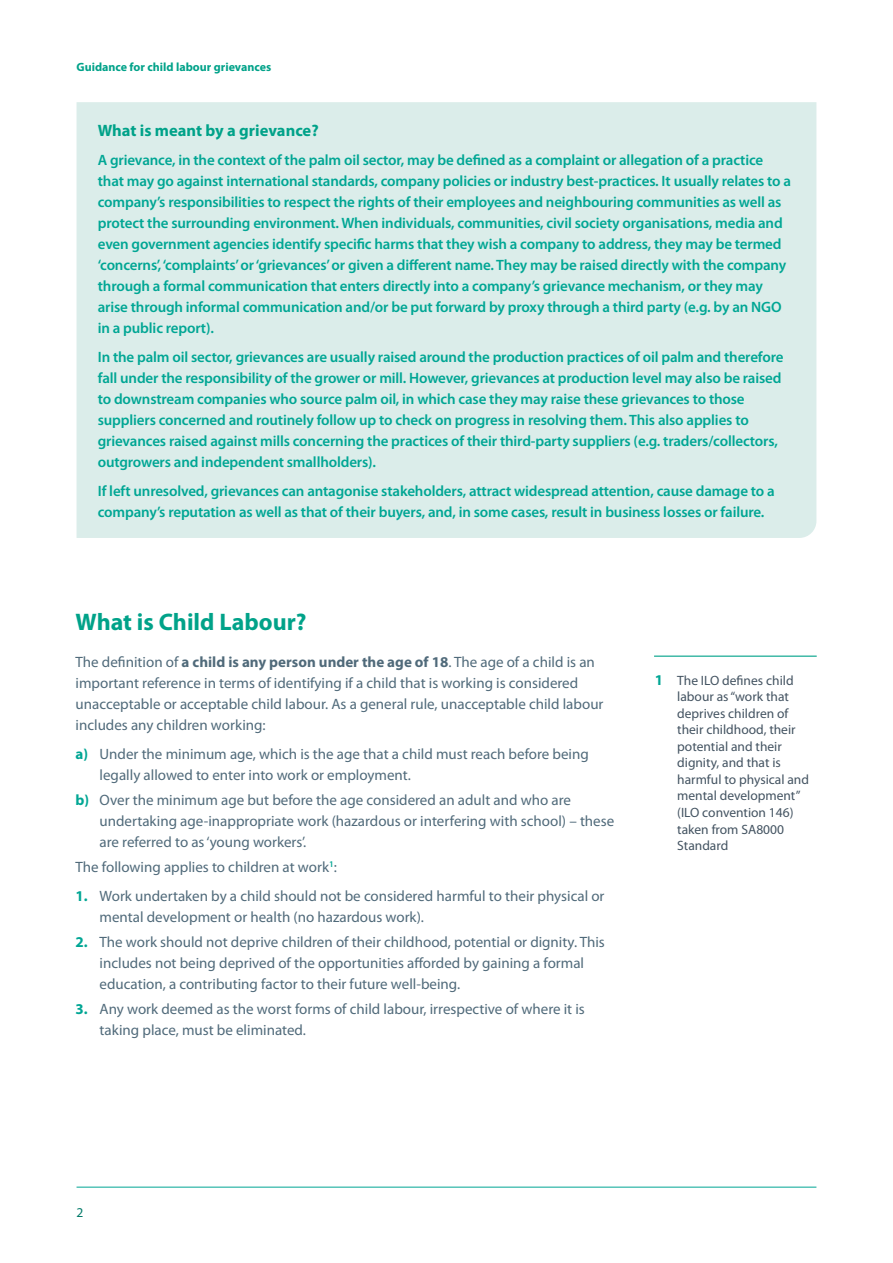
<style>
.page{position:relative;width:893px;height:1263px;background:#fff}
.page>*{position:absolute;margin:0;border:0;box-sizing:border-box;transform-origin:0 0}
.Heading__16pt{font:700 24px "Myriad Pro";color:#00a289}
.Box_Title{font:700 16.5px "Myriad Pro";color:#00a289}
.Green_SemiBold{font:600 15px/21px "Myriad Pro";letter-spacing:-.01em;color:#00a694}
.Main_Text__10pt{font:15px/21px "Myriad Pro";color:#506a7a}
.Numbering{font:15px/21px "Myriad Pro";color:#506a7a}
.Reference_List{font:13.5px/16.5px "Myriad Pro";color:#435361}
.t1{font:13.5px "Myriad Pro";color:#007968}
.t2{font:700 12px "Myriad Pro";color:#00a289}
.s1{font-weight:700}
.s2{font-weight:700;color:#00a694}
.s3{font-weight:700;font-size:15px;color:#00a694}
</style>
<div class="page">
<hr style="left:77px;top:1187px;width:739px;height:1px;background:#00a694">
<div style="left:77px;top:102px;width:739px;height:436px;background:#dbedea"></div>
<hr style="left:654px;top:656px;width:163px;height:1px;background:#00a289">
<p class="t2" style="left:77px;top:59px;width:196px">Guidance for child labour grievances</p>
<p class="Box_Title" style="left:98px;top:119px;width:222px">What is meant by a grievance?</p>
<p class="Green_SemiBold" style="left:98px;top:149px;width:695px">A grievance, in the context of the palm oil sector, may be defined as a complaint or allegation of a practice that may go against international standards, company policies or industry best-practices. It usually relates to a company’s responsibilities to respect the rights of their employees and neighbouring communities as well as protect the surrounding environment. When individuals, communities, civil society organisations, media and even government agencies identify specific harms that they wish a company to address, they may be termed ‘concerns’, ‘complaints’ or ‘grievances’ or given a different name. They may be raised directly with the company through a formal communication that enters directly into a company’s grievance mechanism, or they may arise through informal communication and/or be put forward by proxy through a third party (e.g. by an NGO in a public report).</p>
<p class="Green_SemiBold" style="left:98px;top:346px;width:687px">In the palm oil sector, grievances are usually raised around the production practices of oil palm and therefore fall under the responsibility of the grower or mill. However, grievances at production level may also be raised to downstream companies who source palm oil, in which case they may raise these grievances to those suppliers concerned and routinely follow up to check on progress in resolving them. This also applies to grievances raised against mills concerning the practices of their third-party suppliers (e.g. traders/collectors, outgrowers and independent smallholders).</p>
<p class="Green_SemiBold" style="left:98px;top:480px;width:678px">If left unresolved, grievances can antagonise stakeholders, attract widespread attention, cause damage to a company’s reputation as well as that of their buyers, and, in some cases, result in business losses or failure.</p>
<p class="Heading__16pt" style="left:76px;top:606px;width:232px">What is Child Labour?</p>
<p class="Main_Text__10pt" style="left:76px;top:651px;width:529px">The definition of <span class="s1">a child is any person under the age of 18</span>. The age of a child is an important reference in terms of identifying if a child that is working is considered unacceptable or acceptable child labour. As a general rule, unacceptable child labour includes any children working:</p>
<p class="Numbering" style="left:100px;top:743px;width:491px;text-indent:-24px"><span class="s2">a)</span> Under the minimum age, which is the age that a child must reach before being legally allowed to enter into work or employment.</p>
<p class="Numbering" style="left:100px;top:789px;width:516px;text-indent:-24px"><span class="s2">b)</span> Over the minimum age but before the age considered an adult and who are undertaking age-inappropriate work (hazardous or interfering with school) – these are referred to as ‘young workers’.</p>
<p class="Main_Text__10pt" style="left:76px;top:856px;width:263px">The following applies to children at work<sup>1</sup>:</p>
<p class="Main_Text__10pt" style="left:100px;top:885px;width:506px;text-indent:-24px"><span class="s2">1.</span> Work undertaken by a child should not be considered harmful to their physical or mental development or health (no hazardous work).</p>
<p class="Main_Text__10pt" style="left:100px;top:931px;width:507px;text-indent:-24px"><span class="s2">2.</span> The work should not deprive children of their childhood, potential or dignity. This includes not being deprived of the opportunities afforded by gaining a formal education, a contributing factor to their future well-being.</p>
<p class="Main_Text__10pt" style="left:100px;top:998px;width:487px;text-indent:-24px"><span class="s2">3.</span> Any work deemed as the worst forms of child labour, irrespective of where it is taking place, must be eliminated.</p>
<p class="Reference_List" style="left:677px;top:672px;width:133px;text-indent:-22px"><span class="s3">1</span> The ILO defines child labour as “work that deprives children of their childhood, their potential and their dignity, and that is harmful to physical and mental development” (ILO convention 146) taken from SA8000<br>Standard</p>
<p class="t1" style="left:77px;top:1204px;width:8px">2</p>
</div>
